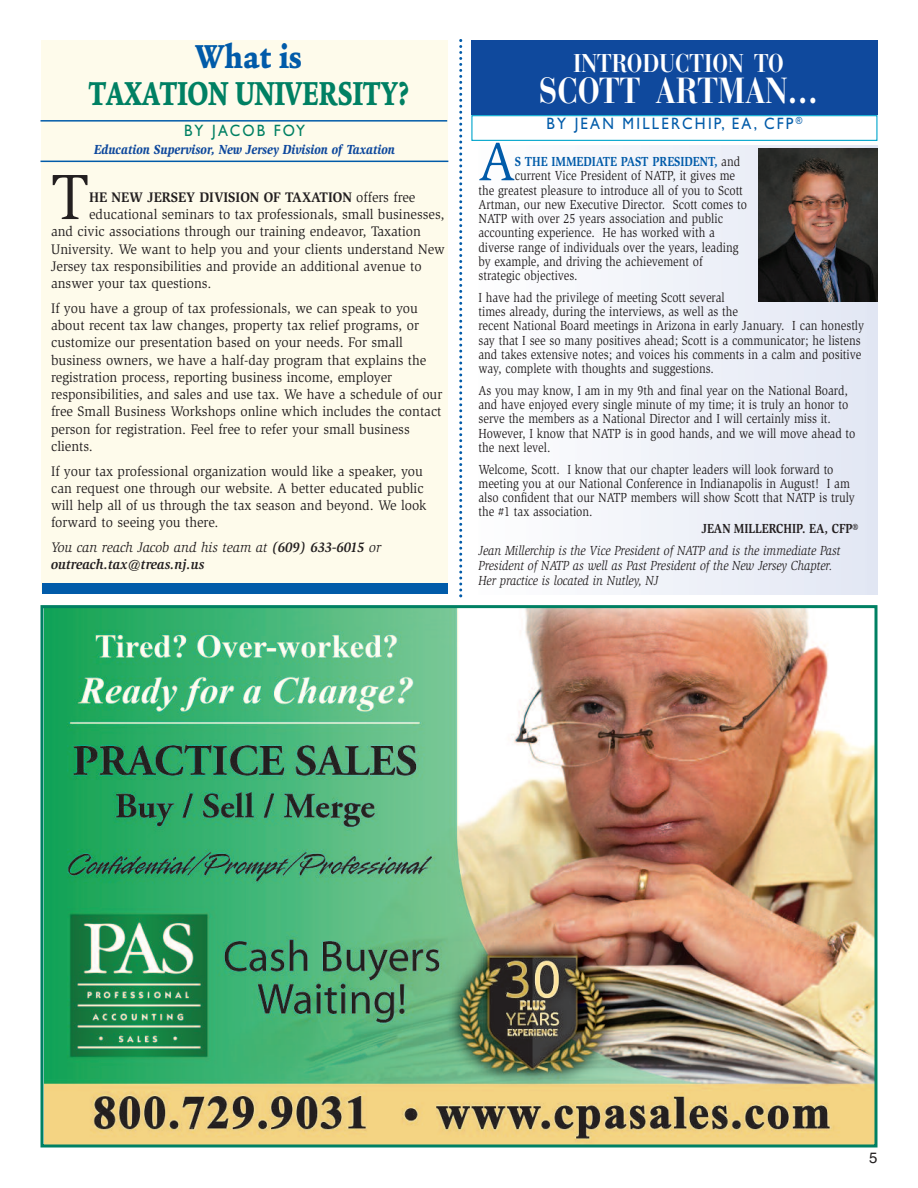
<style>
.page{position:relative;width:918px;height:1188px;background:#fff}
.page>*{position:absolute;margin:0;border:0;box-sizing:border-box;transform-origin:0 0}
.t1{font:65.7px "Slimbach";color:#231f20;scale:.95 1}
.t2{font:55.95px "Slimbach";color:#015ba9;scale:.95 1}
.t3{font:900 36px "Legacy Serif Std";color:#008063;scale:.7 1}
.t4{font:700 36px "Bauer Bodoni Std";color:#fff;scale:.85 1}
.t5{font:900 36px "Legacy Serif Std";color:#015ba9;scale:.8 1}
.t6{font:700 25.5px "Bauer Bodoni Std";color:#fff;scale:.85 1}
.t7{font:16.5px "Gill Sans Std";letter-spacing:.15em;color:#015ba9;scale:.9 1}
.t8{font:16.5px "Gill Sans Std";letter-spacing:.15em;color:#008063;scale:.9 1}
.t9{font:15px "Helvetica";color:#231f20}
.t10{font:14.25px/17.2px "Slimbach";color:#231f20;scale:.95 1}
.t11{font:italic 700 14.25px/17.2px "Slimbach";color:#231f20;scale:.95 1}
.t12{font:700 14.25px "Slimbach";color:#231f20;scale:.95 1}
.t13{font:13.5px/14.2px "Slimbach";color:#231f20;scale:.86 1}
.t14{font:italic 13.5px/15px "Slimbach";color:#231f20;scale:.86 1}
.t15{font:italic 900 13.5px "Slimbach";color:#0f499d;scale:.88 1}
.t16{font:700 13.5px "Slimbach";color:#015ba9;scale:.86 1}
.t17{font:700 13.5px "Slimbach";color:#231f20;scale:.86 1}
.s1{font-weight:400}
.s2{font-weight:400;color:#231f20}
</style>
<div class="page">
<svg style="left:459px;top:39px;width:3px;height:558px"></svg>
<img style="left:44px;top:609px;width:830px;height:535px">
<div style="left:40px;top:605px;width:838px;height:543px;border:3px solid #008063"></div>
<div style="left:42px;top:40px;width:406px;height:552px;background:#fefbeb"></div>
<div style="left:42px;top:583px;width:406px;height:11px;background:#015ba9"></div>
<hr style="left:40px;top:120px;width:407px;height:2px;background:#015ba9">
<hr style="left:40px;top:161px;width:408px;height:1px;background:#015ba9">
<div style="left:471px;top:40px;width:407px;height:75px;background:#0f499d"></div>
<div style="left:471px;top:115px;width:406px;height:26px;border:1px solid #00a5cc"></div>
<img style="left:608px;top:145px;width:269px;height:449px">
<img style="left:759px;top:148px;width:119px;height:154px">
<h3 class="t5" style="left:196px;top:43px;width:135px">What is</h3>
<h3 class="t3" style="left:89px;top:80px;width:459px">TAXATION UNIVERSITY?</h3>
<p class="t8" style="left:184px;top:124px;width:136px">BY JACOB FOY</p>
<p class="t15" style="left:94px;top:144px;width:344px">Education Supervisor, New Jersey Division of Taxation</p>
<h1 class="t1" style="left:51px;top:172px;width:42px">T</h1>
<p class="t12" style="left:89px;top:192px;width:345px">HE NEW JERSEY DIVISION OF TAXATION <span class="s1">offers free</span></p>
<p class="t10" style="left:89px;top:207px;width:376px">educational seminars to tax professionals, small businesses,</p>
<p class="t10" style="left:51px;top:224px;width:391px">and civic associations through our training endeavor, Taxation</p>
<p class="t10" style="left:51px;top:241px;width:416px">University. We want to help you and your clients understand New</p>
<p class="t10" style="left:51px;top:258px;width:392px">Jersey tax responsibilities and provide an additional avenue to</p>
<p class="t10" style="left:51px;top:276px;width:170px">answer your tax questions.</p>
<p class="t10" style="left:51px;top:300px;width:413px">If you have a group of tax professionals, we can speak to you about recent tax law changes, property tax relief programs, or customize our presentation based on your needs. For small business owners, we have a half-day program that explains the registration process, reporting business income, employer responsibilities, and sales and use tax. We have a schedule of our free Small Business Workshops online which includes the contact person for registration. Feel free to refer your small business clients.</p>
<p class="t10" style="left:51px;top:463px;width:397px">If your tax professional organization would like a speaker, you can request one through our website. A better educated public will help all of us through the tax season and beyond. We look forward to seeing you there.</p>
<p class="t11" style="left:51px;top:540px;width:349px"><span class="s1">You can reach Jacob and his team at</span> (609) 633-6015 <span class="s1">or </span>outreach.tax@treas.nj.us</p>
<h3 class="t6" style="left:573px;top:54px;width:249px">INTRODUCTION TO</h3>
<h3 class="t4" style="left:539px;top:78px;width:330px">SCOTT ARTMAN…</h3>
<p class="t7" style="left:547px;top:117px;width:286px">BY JEAN MILLERCHIP, EA, CFP<sup>®</sup></p>
<h2 class="t2" style="left:478px;top:140px;width:40px">A</h2>
<p class="t16" style="left:515px;top:156px;width:263px">S THE IMMEDIATE PAST PRESIDENT, <span class="s2">and</span></p>
<p class="t13" style="left:515px;top:170px;width:258px">current Vice President of NATP, it gives me</p>
<p class="t13" style="left:478px;top:184px;width:309px">the greatest pleasure to introduce all of you to Scott</p>
<p class="t13" style="left:478px;top:198px;width:314px">Artman, our new Executive Director. Scott comes to</p>
<p class="t13" style="left:478px;top:212px;width:286px">NATP with over 25 years association and public</p>
<p class="t13" style="left:478px;top:227px;width:276px">accounting experience. He has worked with a</p>
<p class="t13" style="left:478px;top:241px;width:304px">diverse range of individuals over the years, leading</p>
<p class="t13" style="left:478px;top:255px;width:262px">by example, and driving the achievement of</p>
<p class="t13" style="left:478px;top:269px;width:117px">strategic objectives.</p>
<p class="t13" style="left:478px;top:291px;width:450px">I have had the privilege of meeting Scott several<br>times already, during the interviews, as well as the<br>recent National Board meetings in Arizona in early January. I can honestly say that I see so many positives ahead; Scott is a communicator; he listens and takes extensive notes; and voices his comments in a calm and positive way, complete with thoughts and suggestions.</p>
<p class="t13" style="left:478px;top:384px;width:440px">As you may know, I am in my 9th and final year on the National Board, and have enjoyed every single minute of my time; it is truly an honor to serve the members as a National Director and I will certainly miss it.<br>However, I know that NATP is in good hands, and we will move ahead to the next level.</p>
<p class="t13" style="left:478px;top:463px;width:439px">Welcome, Scott. I know that our chapter leaders will look forward to meeting you at our National Conference in Indianapolis in August! I am also confident that our NATP members will show Scott that NATP is truly the #1 tax association.</p>
<p class="t17" style="left:702px;top:523px;width:184px">JEAN MILLERCHIP. EA, CFP®</p>
<p class="t14" style="left:478px;top:544px;width:422px">Jean Millerchip is the Vice President of NATP and is the immediate Past<br>President of NATP as well as Past President of the New Jersey Chapter.<br>Her practice is located in Nutley, NJ</p>
<p class="t9" style="left:869px;top:1149px;width:10px">5</p>
</div>
